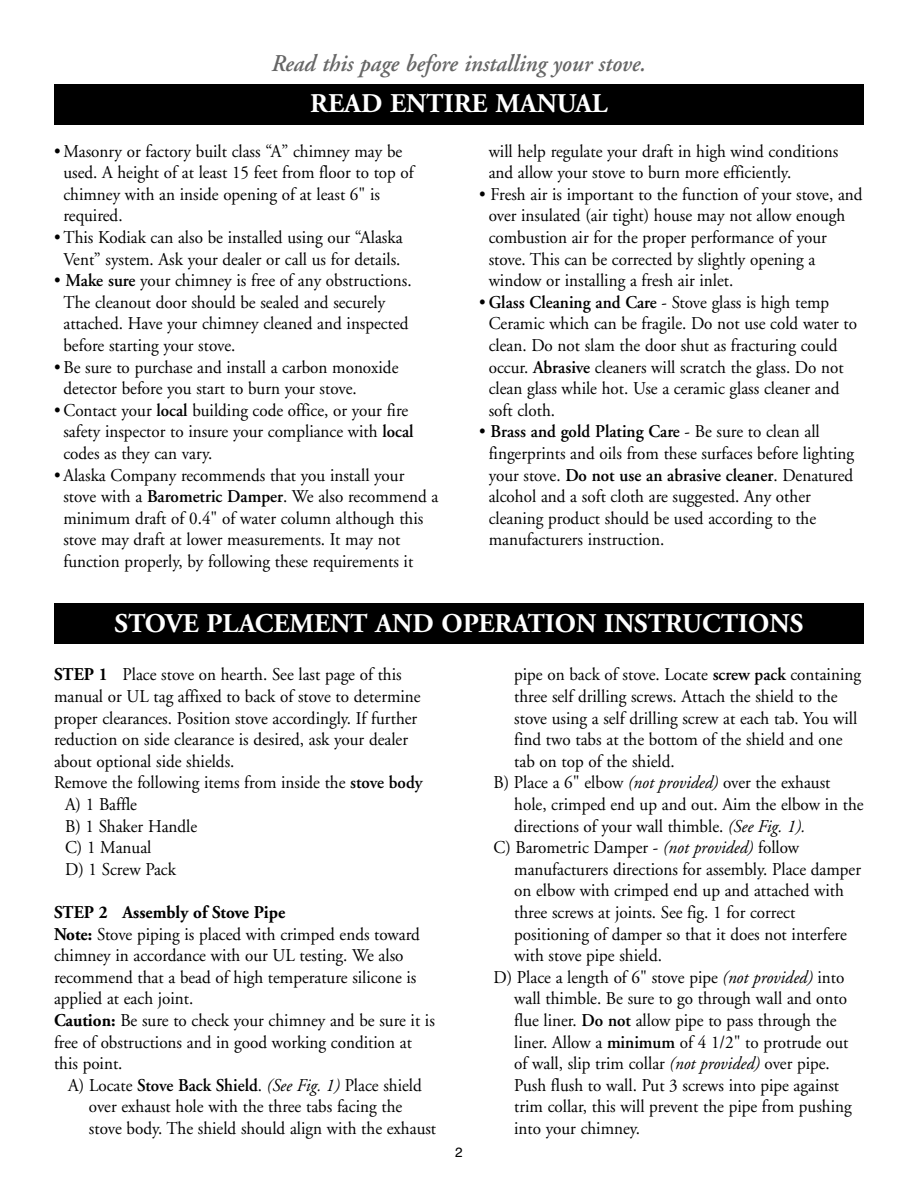
<style>
.page{position:relative;width:918px;height:1188px;background:#fff}
.page>*{position:absolute;margin:0;border:0;box-sizing:border-box;transform-origin:0 0}
.t1{font:700 27px "Adobe Garamond";color:#fff}
.t2{font:italic 600 24px "Adobe Garamond";color:#666;scale:.95 1}
.t3{font:18px/21.6px "Adobe Garamond";color:#000;scale:.95 1}
.t4{font:13.5px "Helvetica";color:#000}
.s1{font-weight:600}
.s2{font-weight:700}
.s3{font-style:italic}
</style>
<div class="page">
<div style="left:54px;top:604px;width:810px;height:40px;background:#000"></div>
<div style="left:54px;top:84px;width:810px;height:40px;background:#000"></div>
<h2 class="t2" style="left:272px;top:54px;width:396px">Read this page before installing your stove.</h2>
<h1 class="t1" style="left:310px;top:92px;width:299px">READ ENTIRE MANUAL</h1>
<p class="t3" style="left:63px;top:142px;width:370px;text-indent:-9px">• Masonry or factory built class “A” chimney may be used. A height of at least 15 feet from floor to top of chimney with an inside opening of at least 6" is required.</p>
<p class="t3" style="left:54px;top:228px;width:368px;text-align:center">• This Kodiak can also be installed using our “Alaska<br>Vent” system. Ask your dealer or call us for details.</p>
<p class="t3" style="left:63px;top:271px;width:368px;text-indent:-9px">• <span class="s1">Make sure</span> your chimney is free of any obstructions.<br>The cleanout door should be sealed and securely attached. Have your chimney cleaned and inspected before starting your stove.</p>
<p class="t3" style="left:63px;top:358px;width:354px;text-indent:-9px">• Be sure to purchase and install a carbon monoxide detector before you start to burn your stove.</p>
<p class="t3" style="left:63px;top:401px;width:370px;text-indent:-9px">• Contact your <span class="s1">local</span> building code office, or your fire safety inspector to insure your compliance with <span class="s1">local </span>codes as they can vary.</p>
<p class="t3" style="left:63px;top:466px;width:396px;text-indent:-9px">• Alaska Company recommends that you install your stove with a <span class="s1">Barometric Damper</span>. We also recommend a minimum draft of 0.4" of water column although this stove may draft at lower measurements. It may not function properly, by following these requirements it</p>
<p class="t3" style="left:489px;top:142px;width:370px">will help regulate your draft in high wind conditions and allow your stove to burn more efficiently.</p>
<p class="t3" style="left:489px;top:185px;width:395px;text-indent:-9px">• Fresh air is important to the function of your stove, and over insulated (air tight) house may not allow enough combustion air for the proper performance of your stove. This can be corrected by slightly opening a window or installing a fresh air inlet.</p>
<p class="t3" style="left:489px;top:293px;width:389px;text-indent:-9px">• <span class="s1">Glass Cleaning and Care</span> - Stove glass is high temp Ceramic which can be fragile. Do not use cold water to clean. Do not slam the door shut as fracturing could occur. <span class="s1">Abrasive</span> cleaners will scratch the glass. Do not clean glass while hot. Use a ceramic glass cleaner and soft cloth.</p>
<p class="t3" style="left:489px;top:422px;width:386px;text-indent:-9px">• <span class="s1">Brass and gold Plating Care</span> - Be sure to clean all fingerprints and oils from these surfaces before lighting your stove. <span class="s1">Do not use an abrasive cleaner</span>. Denatured alcohol and a soft cloth are suggested. Any other cleaning product should be used according to the manufacturers instruction.</p>
<h1 class="t1" style="left:115px;top:612px;width:690px">STOVE PLACEMENT AND OPERATION INSTRUCTIONS</h1>
<p class="t3" style="left:54px;top:666px;width:368px"><span class="s2">STEP 1</span> Place stove on hearth. See last page of this</p>
<p class="t3" style="left:54px;top:687px;width:387px">manual or UL tag affixed to back of stove to determine</p>
<p class="t3" style="left:54px;top:709px;width:384px">proper clearances. Position stove accordingly. If further</p>
<p class="t3" style="left:54px;top:730px;width:374px">reduction on side clearance is desired, ask your dealer</p>
<p class="t3" style="left:54px;top:752px;width:191px">about optional side shields.</p>
<p class="t3" style="left:54px;top:774px;width:389px">Remove the following items from inside the <span class="s1">stove body</span></p>
<p class="t3" style="left:65px;top:795px;width:77px">A) 1 Baffle</p>
<p class="t3" style="left:65px;top:817px;width:141px">B) 1 Shaker Handle</p>
<p class="t3" style="left:65px;top:838px;width:93px">C) 1 Manual</p>
<p class="t3" style="left:65px;top:860px;width:118px">D) 1 Screw Pack</p>
<p class="t3" style="left:54px;top:903px;width:402px"><span class="s2">STEP 2 Assembly of Stove Pipe<br>Note:</span> Stove piping is placed with crimped ends toward chimney in accordance with our UL testing. We also recommend that a bead of high temperature silicone is applied at each joint.<br><span class="s2">Caution:</span> Be sure to check your chimney and be sure it is free of obstructions and in good working condition at this point.</p>
<p class="t3" style="left:89px;top:1076px;width:367px;text-indent:-21px">A) Locate <span class="s1">Stove Back Shield</span>. <span class="s3">(See Fig. 1)</span> Place shield over exhaust hole with the three tabs facing the stove body. The shield should align with the exhaust</p>
<p class="t4" style="left:455px;top:1148px;width:9px">2</p>
<p class="t3" style="left:514px;top:666px;width:367px">pipe on back of stove. Locate <span class="s1">screw pack</span> containing</p>
<p class="t3" style="left:514px;top:687px;width:342px">three self drilling screws. Attach the shield to the</p>
<p class="t3" style="left:514px;top:709px;width:363px">stove using a self drilling screw at each tab. You will</p>
<p class="t3" style="left:514px;top:730px;width:347px">find two tabs at the bottom of the shield and one</p>
<p class="t3" style="left:514px;top:752px;width:170px">tab on top of the shield.</p>
<p class="t3" style="left:493px;top:774px;width:356px">B) Place a 6" elbow <span class="s3">(not provided)</span> over the exhaust</p>
<p class="t3" style="left:514px;top:795px;width:369px">hole, crimped end up and out. Aim the elbow in the</p>
<p class="t3" style="left:514px;top:817px;width:308px">directions of your wall thimble. <span class="s3">(See Fig. 1).</span></p>
<p class="t3" style="left:493px;top:838px;width:323px">C) Barometric Damper - <span class="s3">(not provided)</span> follow</p>
<p class="t3" style="left:514px;top:860px;width:367px">manufacturers directions for assembly. Place damper</p>
<p class="t3" style="left:514px;top:882px;width:349px">on elbow with crimped end up and attached with</p>
<p class="t3" style="left:514px;top:903px;width:297px">three screws at joints. See fig. 1 for correct</p>
<p class="t3" style="left:514px;top:925px;width:352px">positioning of damper so that it does not interfere</p>
<p class="t3" style="left:514px;top:946px;width:157px">with stove pipe shield.</p>
<p class="t3" style="left:493px;top:968px;width:371px">D) Place a length of 6" stove pipe <span class="s3">(not provided)</span> into</p>
<p class="t3" style="left:514px;top:990px;width:352px">wall thimble. Be sure to go through wall and onto</p>
<p class="t3" style="left:514px;top:1011px;width:341px">flue liner. <span class="s1">Do not</span> allow pipe to pass through the</p>
<p class="t3" style="left:514px;top:1033px;width:353px">liner. Allow a <span class="s1">minimum</span> of 4 1/2" to protrude out</p>
<p class="t3" style="left:514px;top:1054px;width:334px">of wall, slip trim collar <span class="s3">(not provided)</span> over pipe.</p>
<p class="t3" style="left:514px;top:1076px;width:344px">Push flush to wall. Put 3 screws into pipe against</p>
<p class="t3" style="left:514px;top:1098px;width:357px">trim collar, this will prevent the pipe from pushing</p>
<p class="t3" style="left:514px;top:1119px;width:134px">into your chimney.</p>
</div>
